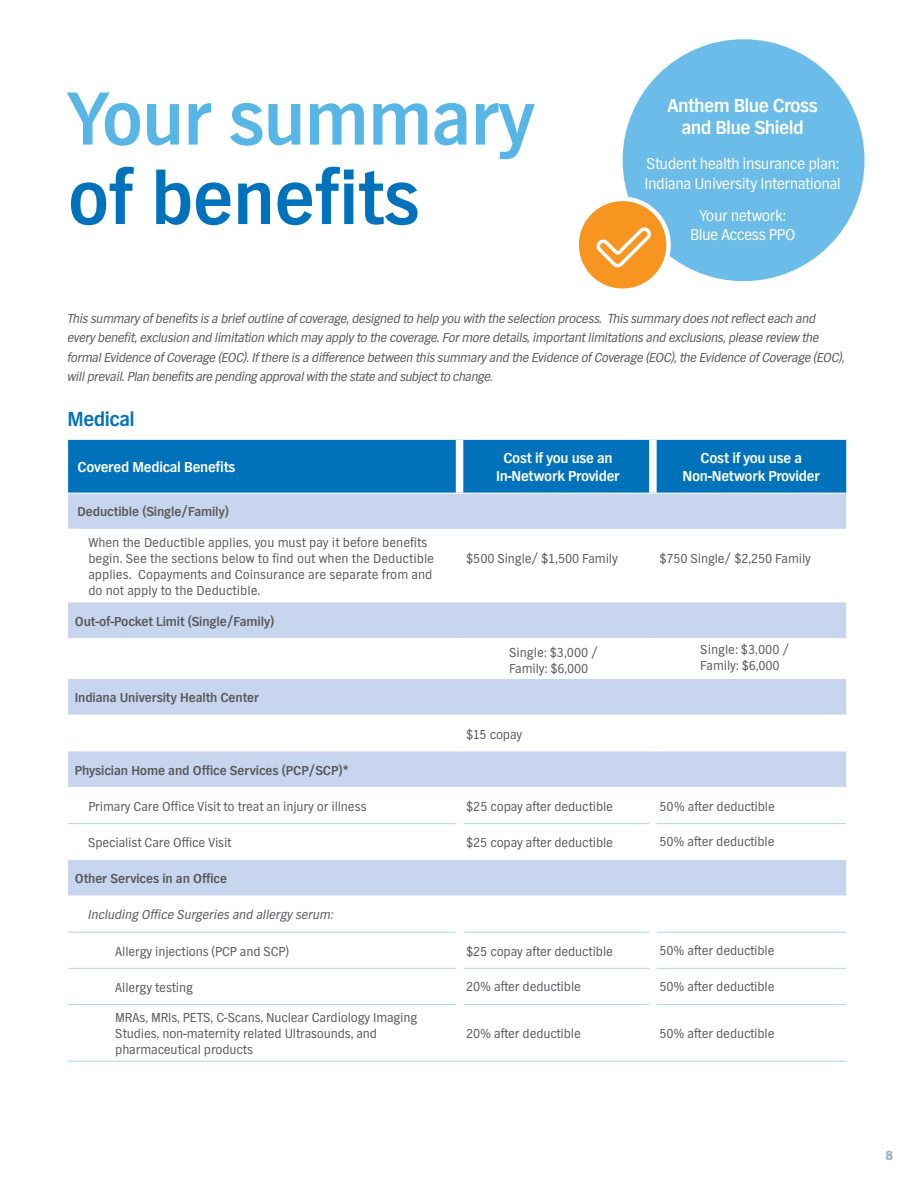
<style>
.page{position:relative;width:918px;height:1188px;background:#fff}
.page>*{position:absolute;margin:0;border:0;box-sizing:border-box;transform-origin:0 0}
.t1{font:700 78px "TV Nord EF";letter-spacing:-.01em;color:#58b6e7}
.t2{font:700 78px "TV Nord EF";letter-spacing:-.01em;color:#0072bc}
.t3{font:700 21px "TV Nord EF";letter-spacing:-.025em;color:#0072bc}
.t4{font:700 19.5px/22.8px "TV Nord EF";letter-spacing:-.03em;color:#fff;text-align:center}
.t5{font:16.35px/19.5px "TV Nord EF";letter-spacing:-.03em;color:#fff}
.t6{font:700 15px/18px "TV Nord EF";letter-spacing:-.02em;color:#fff;text-align:center}
.t7{font:13.5px/16.2px "TV Nord EF";letter-spacing:-.01em;color:#58595b}
.t8{font:italic 13.5px/19.5px "TV Nord EF";letter-spacing:-.03em;color:#58595b}
.t9{font:700 13.5px "TV Nord EF";letter-spacing:-.01em;color:#58595b}
.t10{font:italic 13.5px "TV Nord EF";letter-spacing:-.01em;color:#58595b}
.t11{font:800 13.5px "TV Nord EF";color:#a3b6be}
</style>
<div class="page">
<div style="left:68px;top:440px;width:778px;height:53px;background:#0072bc"></div>
<div style="left:68px;top:494px;width:778px;height:35px;background:#c7d6ee"></div>
<svg style="left:68px;top:602px;width:778px;height:459px"></svg>
<div style="left:456px;top:440px;width:7px;height:53px;background:#fff"></div>
<div style="left:649px;top:440px;width:8px;height:53px;background:#fff"></div>
<hr style="left:68px;top:715px;width:392px;height:1px;background:#fff">
<hr style="left:460px;top:715px;width:193px;height:1px;background:#fff">
<hr style="left:653px;top:715px;width:193px;height:1px;background:#fff">
<hr style="left:68px;top:787px;width:392px;height:1px;background:#fff">
<hr style="left:460px;top:787px;width:193px;height:1px;background:#fff">
<hr style="left:653px;top:787px;width:193px;height:1px;background:#fff">
<hr style="left:68px;top:896px;width:392px;height:1px;background:#fff">
<hr style="left:460px;top:896px;width:193px;height:1px;background:#fff">
<hr style="left:653px;top:896px;width:193px;height:1px;background:#fff">
<div style="left:649px;top:638px;width:8px;height:41px;background:#fff"></div>
<div style="left:649px;top:715px;width:8px;height:36px;background:#fff"></div>
<div style="left:456px;top:638px;width:7px;height:41px;background:#fff"></div>
<div style="left:456px;top:715px;width:7px;height:36px;background:#fff"></div>
<hr style="left:68px;top:968px;width:388px;height:1px;background:#aed5f2">
<hr style="left:463px;top:968px;width:186px;height:1px;background:#aed5f2">
<hr style="left:657px;top:968px;width:189px;height:1px;background:#aed5f2">
<hr style="left:68px;top:1004px;width:388px;height:1px;background:#aed5f2">
<hr style="left:463px;top:1004px;width:186px;height:1px;background:#aed5f2">
<hr style="left:657px;top:1004px;width:189px;height:1px;background:#aed5f2">
<div style="left:456px;top:968px;width:7px;height:37px;background:#fff"></div>
<div style="left:649px;top:968px;width:8px;height:37px;background:#fff"></div>
<div style="left:456px;top:1005px;width:7px;height:56px;background:#fff"></div>
<div style="left:649px;top:1005px;width:8px;height:56px;background:#fff"></div>
<hr style="left:68px;top:823px;width:388px;height:1px;background:#aed5f2">
<hr style="left:463px;top:823px;width:186px;height:1px;background:#aed5f2">
<hr style="left:657px;top:823px;width:189px;height:1px;background:#aed5f2">
<hr style="left:68px;top:932px;width:388px;height:1px;background:#aed5f2">
<hr style="left:463px;top:932px;width:186px;height:1px;background:#aed5f2">
<hr style="left:657px;top:932px;width:189px;height:1px;background:#aed5f2">
<div style="left:456px;top:788px;width:7px;height:36px;background:#fff"></div>
<div style="left:649px;top:788px;width:8px;height:36px;background:#fff"></div>
<div style="left:456px;top:824px;width:7px;height:36px;background:#fff"></div>
<div style="left:649px;top:824px;width:8px;height:36px;background:#fff"></div>
<div style="left:456px;top:932px;width:7px;height:36px;background:#fff"></div>
<div style="left:649px;top:932px;width:8px;height:36px;background:#fff"></div>
<div style="left:456px;top:896px;width:7px;height:36px;background:#fff"></div>
<div style="left:649px;top:896px;width:8px;height:36px;background:#fff"></div>
<hr style="left:68px;top:1061px;width:392px;height:1px;background:#aed5f2">
<hr style="left:460px;top:1061px;width:193px;height:1px;background:#aed5f2">
<hr style="left:653px;top:1061px;width:193px;height:1px;background:#aed5f2">
<div style="left:623px;top:39px;width:242px;height:242px;background:#6bbce9;border-radius:50%"></div>
<svg style="left:577px;top:199px;width:92px;height:92px;background:#f7a13b"></svg>
<div style="left:574px;top:197px;width:97px;height:96px;border:4px solid #fff;border-radius:50%"></div>
<svg style="left:593px;top:225px;width:61px;height:45px;background:#f8a849"></svg>
<h1 class="t1" style="left:68px;top:76px;width:469px">Your summary</h1>
<h1 class="t2" style="left:68px;top:155px;width:353px">of benefits</h1>
<h3 class="t4" style="left:668px;top:94px;width:152px">Anthem Blue Cross and Blue Shield</h3>
<p class="t5" style="left:645px;top:154px;width:198px">Student health insurance plan:<br>Indiana University International</p>
<p class="t5" style="left:690px;top:205px;width:107px;text-align:center">Your network:<br>Blue Access PPO</p>
<p class="t8" style="left:68px;top:308px;width:779px">This summary of benefits is a brief outline of coverage, designed to help you with the selection process. This summary does not reflect each and every benefit, exclusion and limitation which may apply to the coverage. For more details, important limitations and exclusions, please review the formal Evidence of Coverage (EOC). If there is a difference between this summary and the Evidence of Coverage (EOC), the Evidence of Coverage (EOC), will prevail. Plan benefits are pending approval with the state and subject to change.</p>
<h2 class="t3" style="left:68px;top:407px;width:69px">Medical</h2>
<p class="t6" style="left:78px;top:458px;width:159px">Covered Medical Benefits</p>
<p class="t6" style="left:496px;top:449px;width:125px">Cost if you use an<br>In-Network Provider</p>
<p class="t6" style="left:682px;top:449px;width:139px">Cost if you use a<br>Non-Network Provider</p>
<p class="t9" style="left:78px;top:504px;width:153px">Deductible (Single/Family)</p>
<p class="t7" style="left:88px;top:534px;width:347px">When the Deductible applies, you must pay it before benefits begin. See the sections below to find out when the Deductible applies. Copayments and Coinsurance are separate from and do not apply to the Deductible.</p>
<p class="t7" style="left:466px;top:550px;width:153px">$500 Single/ $1,500 Family</p>
<p class="t7" style="left:659px;top:550px;width:153px">$750 Single/ $2,250 Family</p>
<p class="t9" style="left:75px;top:614px;width:201px">Out-of-Pocket Limit (Single/Family)</p>
<p class="t9" style="left:75px;top:690px;width:186px">Indiana University Health Center</p>
<p class="t7" style="left:509px;top:645px;width:91px">Single: $3,000 /<br>Family: $6,000</p>
<p class="t7" style="left:466px;top:726px;width:57px">$15 copay</p>
<p class="t7" style="left:700px;top:642px;width:91px">Single: $3,000 /<br>Family: $6,000</p>
<p class="t9" style="left:75px;top:763px;width:276px">Physician Home and Office Services (PCP/SCP)*</p>
<p class="t7" style="left:88px;top:798px;width:280px">Primary Care Office Visit to treat an injury or illness</p>
<p class="t7" style="left:466px;top:798px;width:148px">$25 copay after deductible</p>
<p class="t7" style="left:660px;top:798px;width:117px">50% after deductible</p>
<p class="t7" style="left:88px;top:834px;width:145px">Specialist Care Office Visit</p>
<p class="t7" style="left:466px;top:834px;width:148px">$25 copay after deductible</p>
<p class="t7" style="left:660px;top:834px;width:116px">50% after deductible</p>
<p class="t9" style="left:75px;top:871px;width:154px">Other Services in an Office</p>
<p class="t10" style="left:88px;top:908px;width:247px">Including Office Surgeries and allergy serum:</p>
<p class="t7" style="left:115px;top:943px;width:175px">Allergy injections (PCP and SCP)</p>
<p class="t7" style="left:466px;top:943px;width:148px">$25 copay after deductible</p>
<p class="t7" style="left:660px;top:943px;width:116px">50% after deductible</p>
<p class="t7" style="left:115px;top:979px;width:79px">Allergy testing</p>
<p class="t7" style="left:466px;top:979px;width:116px">20% after deductible</p>
<p class="t7" style="left:660px;top:979px;width:116px">50% after deductible</p>
<p class="t7" style="left:115px;top:1009px;width:304px">MRAs, MRls, PETS, C-Scans, Nuclear Cardiology Imaging<br>Studies, non-maternity related Ultrasounds, and pharmaceutical products</p>
<p class="t7" style="left:466px;top:1025px;width:116px">20% after deductible</p>
<p class="t7" style="left:660px;top:1025px;width:116px">50% after deductible</p>
<p class="t11" style="left:886px;top:1147px;width:9px">8</p>
</div>
